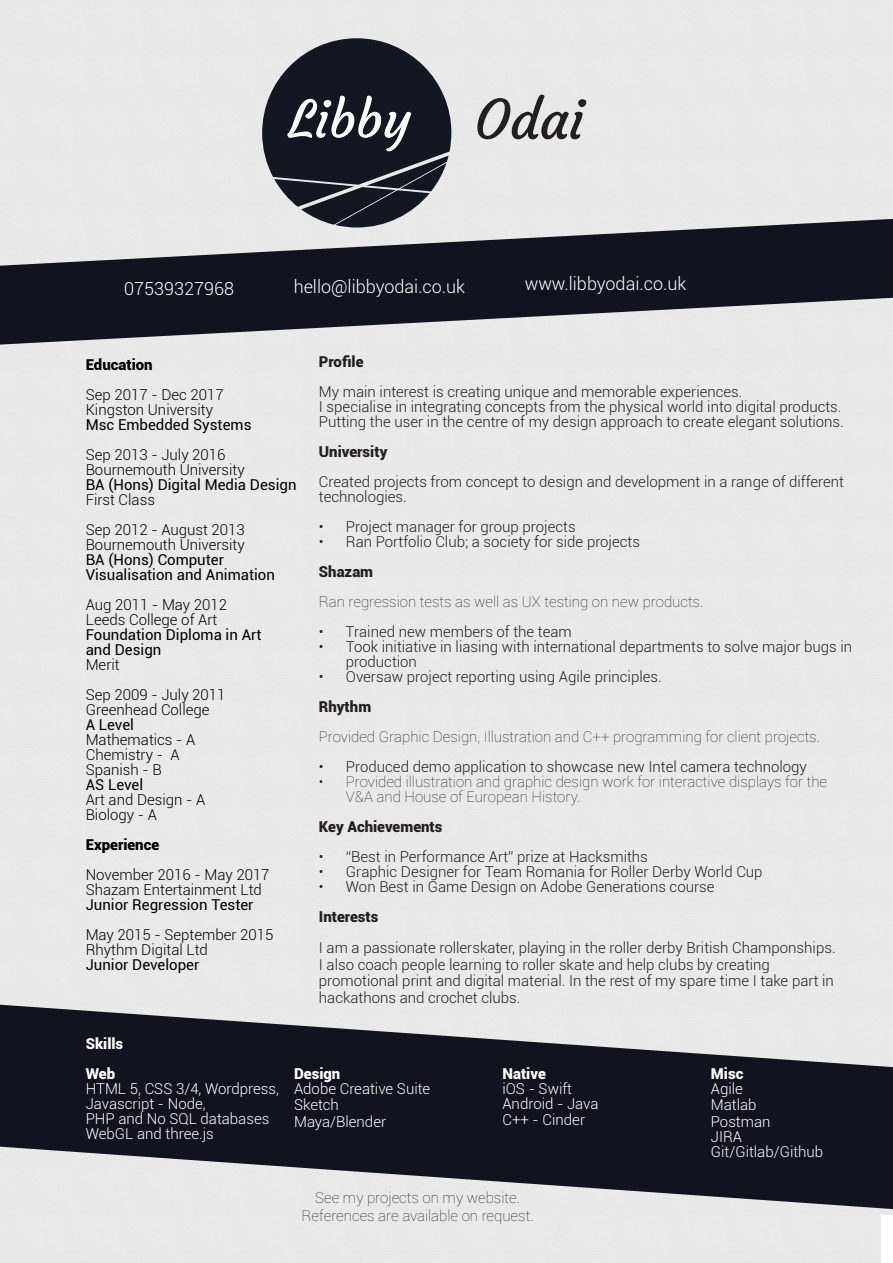
<style>
.page{position:relative;width:893px;height:1263px;background:#fff}
.page>*{position:absolute;margin:0;border:0;box-sizing:border-box;transform-origin:0 0}
.t1{font:54px "Courgette";color:#231f20}
.t2{font:51px "Courgette";color:#fff}
.t3{font:300 18px "Roboto";color:#fff}
.t4{font:300 15px/15px "Roboto";color:#231f20}
.t5{font:300 15px "Roboto";color:#000}
.t6{font:100 15px/15px "Roboto";color:#231f20}
.t7{font:300 15px "Roboto";color:#fff}
.t8{font:15px "Roboto";color:#000}
.t9{font:900 15px "Roboto";color:#231f20}
.t10{font:900 15px "Roboto";color:#fff}
.t11{font:900 15px "Roboto";color:#000}
</style>
<div class="page">
<svg style="left:0;top:1005px;width:893px;height:204px;background:#52545c"></svg>
<svg style="left:0;top:219px;width:893px;height:126px;background:#5f6168"></svg>
<svg style="left:262px;top:38px;width:189px;height:189px;background:#454951"></svg>
<p class="t2" style="left:288px;top:88px;width:124px">Libby</p>
<p class="t1" style="left:474px;top:86px;width:112px">Odai</p>
<p class="t3" style="left:124px;top:276px;width:111px">07539327968</p>
<p class="t3" style="left:294px;top:274px;width:173px">hello@libbyodai.co.uk</p>
<p class="t3" style="left:525px;top:271px;width:163px">www.libbyodai.co.uk</p>
<p class="t11" style="left:86px;top:354px;width:68px">Education</p>
<p class="t5" style="left:86px;top:384px;width:140px">Sep 2017 - Dec 2017</p>
<p class="t5" style="left:86px;top:399px;width:129px">Kingston University</p>
<p class="t8" style="left:86px;top:414px;width:167px">Msc Embedded Systems</p>
<p class="t5" style="left:86px;top:444px;width:141px">Sep 2013 - July 2016</p>
<p class="t5" style="left:86px;top:459px;width:161px">Bournemouth University</p>
<p class="t8" style="left:86px;top:474px;width:212px">BA (Hons) Digital Media Design</p>
<p class="t5" style="left:86px;top:489px;width:71px">First Class</p>
<p class="t5" style="left:86px;top:519px;width:161px">Sep 2012 - August 2013</p>
<p class="t5" style="left:86px;top:534px;width:161px">Bournemouth University</p>
<p class="t8" style="left:86px;top:549px;width:140px">BA (Hons) Computer</p>
<p class="t8" style="left:86px;top:564px;width:191px">Visualisation and Animation</p>
<p class="t5" style="left:86px;top:594px;width:143px">Aug 2011 - May 2012</p>
<p class="t5" style="left:86px;top:609px;width:133px">Leeds College of Art</p>
<p class="t8" style="left:86px;top:624px;width:177px">Foundation Diploma in Art</p>
<p class="t8" style="left:86px;top:639px;width:77px">and Design</p>
<p class="t5" style="left:86px;top:654px;width:36px">Merit</p>
<p class="t5" style="left:86px;top:684px;width:141px">Sep 2009 - July 2011</p>
<p class="t5" style="left:86px;top:699px;width:125px">Greenhead College</p>
<p class="t8" style="left:86px;top:714px;width:50px">A Level</p>
<p class="t5" style="left:86px;top:729px;width:111px">Mathematics - A</p>
<p class="t5" style="left:86px;top:744px;width:95px">Chemistry - A</p>
<p class="t5" style="left:86px;top:759px;width:78px">Spanish - B</p>
<p class="t8" style="left:86px;top:774px;width:59px">AS Level</p>
<p class="t5" style="left:86px;top:789px;width:121px">Art and Design - A</p>
<p class="t5" style="left:86px;top:804px;width:73px">Biology - A</p>
<p class="t11" style="left:86px;top:834px;width:75px">Experience</p>
<p class="t5" style="left:86px;top:864px;width:185px">November 2016 - May 2017</p>
<p class="t5" style="left:86px;top:879px;width:178px">Shazam Entertainment Ltd</p>
<p class="t8" style="left:86px;top:894px;width:169px">Junior Regression Tester</p>
<p class="t5" style="left:86px;top:924px;width:189px">May 2015 - September 2015</p>
<p class="t5" style="left:86px;top:939px;width:124px">Rhythm Digital Ltd</p>
<p class="t8" style="left:86px;top:954px;width:115px">Junior Developer</p>
<p class="t9" style="left:319px;top:351px;width:46px">Profile</p>
<p class="t4" style="left:319px;top:383px;width:425px">My main interest is creating unique and memorable experiences.</p>
<p class="t4" style="left:319px;top:398px;width:524px">I specialise in integrating concepts from the physical world into digital products.</p>
<p class="t4" style="left:319px;top:413px;width:526px">Putting the user in the centre of my design approach to create elegant solutions.</p>
<p class="t9" style="left:319px;top:441px;width:70px">University</p>
<p class="t4" style="left:319px;top:473px;width:527px">Created projects from concept to design and development in a range of different technologies.</p>
<p class="t4" style="left:319px;top:518px;width:258px">• Project manager for group projects</p>
<p class="t4" style="left:319px;top:533px;width:323px">• Ran Portfolio Club; a society for side projects</p>
<p class="t9" style="left:319px;top:561px;width:56px">Shazam</p>
<p class="t6" style="left:319px;top:593px;width:386px">Ran regression tests as well as UX testing on new products.</p>
<p class="t4" style="left:319px;top:623px;width:254px">• Trained new members of the team</p>
<p class="t4" style="left:346px;top:638px;width:508px;text-indent:-27px">• Took initiative in liasing with international departments to solve major bugs in production</p>
<p class="t4" style="left:319px;top:668px;width:344px">• Oversaw project reporting using Agile principles.</p>
<p class="t9" style="left:319px;top:696px;width:54px">Rhythm</p>
<p class="t6" style="left:319px;top:728px;width:503px">Provided Graphic Design, Illustration and C++ programming for client projects.</p>
<p class="t4" style="left:319px;top:758px;width:489px">• Produced demo application to showcase new Intel camera technology</p>
<p class="t6" style="left:346px;top:773px;width:483px;text-indent:-27px">• Provided illustration and graphic design work for interactive displays for the<br>V&amp;A and House of European History.</p>
<p class="t9" style="left:319px;top:816px;width:125px">Key Achievements</p>
<p class="t4" style="left:319px;top:848px;width:330px">• “Best in Performance Art” prize at Hacksmiths</p>
<p class="t4" style="left:319px;top:863px;width:445px">• Graphic Designer for Team Romania for Roller Derby World Cup</p>
<p class="t4" style="left:319px;top:878px;width:397px">• Won Best in Game Design on Adobe Generations course</p>
<p class="t9" style="left:319px;top:906px;width:61px">Interests</p>
<p class="t4" style="left:319px;top:940px;width:518px">I am a passionate rollerskater, playing in the roller derby British Champonships.</p>
<p class="t4" style="left:319px;top:956px;width:453px">I also coach people learning to roller skate and help clubs by creating</p>
<p class="t4" style="left:319px;top:972px;width:516px;line-height:16.5px">promotional print and digital material. In the rest of my spare time I take part in hackathons and crochet clubs.</p>
<p class="t10" style="left:86px;top:1033px;width:39px">Skills</p>
<p class="t10" style="left:86px;top:1063px;width:31px">Web</p>
<p class="t7" style="left:86px;top:1078px;width:195px">HTML 5, CSS 3/4, Wordpress,</p>
<p class="t7" style="left:86px;top:1093px;width:122px">Javascript - Node,</p>
<p class="t7" style="left:86px;top:1108px;width:185px">PHP and No SQL databases</p>
<p class="t7" style="left:86px;top:1123px;width:130px">WebGL and three.js</p>
<p class="t10" style="left:294px;top:1063px;width:48px">Design</p>
<p class="t7" style="left:294px;top:1078px;width:138px">Adobe Creative Suite</p>
<p class="t7" style="left:294px;top:1095px;width:46px">Sketch</p>
<p class="t7" style="left:294px;top:1111px;width:94px">Maya/Blender</p>
<p class="t10" style="left:502px;top:1063px;width:45px">Native</p>
<p class="t7" style="left:502px;top:1078px;width:71px">iOS - Swift</p>
<p class="t7" style="left:502px;top:1093px;width:98px">Android - Java</p>
<p class="t7" style="left:502px;top:1110px;width:84px">C++ - Cinder</p>
<p class="t6" style="left:315px;top:1189px;width:206px">See my projects on my website.</p>
<p class="t6" style="left:302px;top:1207px;width:233px">References are available on request.</p>
<p class="t10" style="left:711px;top:1063px;width:34px">Misc</p>
<p class="t7" style="left:711px;top:1078px;width:34px">Agile</p>
<p class="t7" style="left:711px;top:1095px;width:47px">Matlab</p>
<p class="t7" style="left:711px;top:1111px;width:61px">Postman</p>
<p class="t7" style="left:711px;top:1126px;width:33px">JIRA</p>
<p class="t7" style="left:711px;top:1141px;width:114px">Git/Gitlab/Github</p>
</div>
